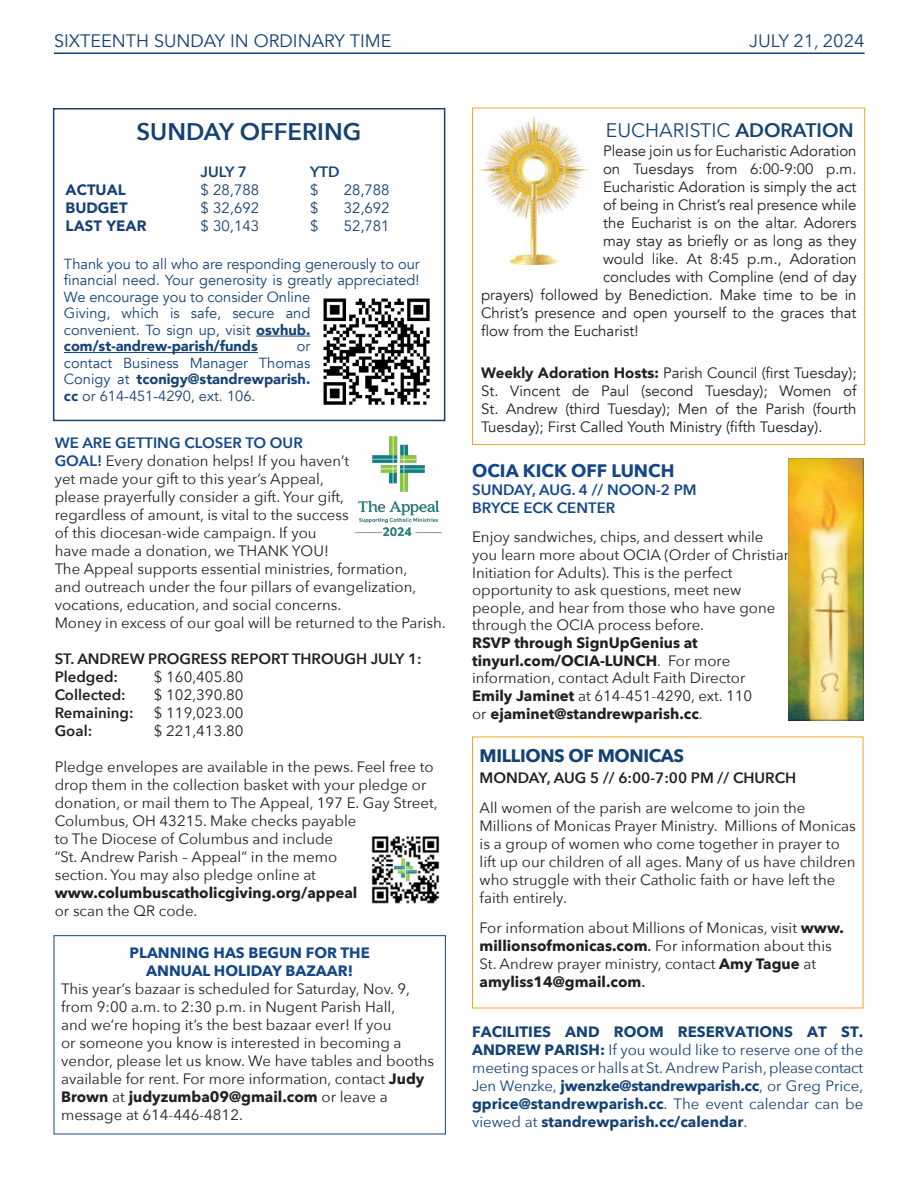
<style>
.page{position:relative;width:918px;height:1188px;background:#fff}
.page>*{position:absolute;margin:0;border:0;box-sizing:border-box;transform-origin:0 0}
.t1{font:600 24px "Avenir Next";color:#144274}
.t2{font:19.5px "Avenir Next";color:#144274}
.t3{font:18px "Avenir";color:#144274}
.t4{font:700 18px "Avenir Next";letter-spacing:-.02em;color:#144274}
.t5{font:700 18px "Avenir Next";color:#144789}
.t6{font:18px "Avenir Next";color:#144274}
.t7{font:15px/18px "Avenir Next";color:#231f20}
.Paragraph{font:15px/18px "Avenir";color:#231f20;text-align:justify}
.t8{font:15px/18px "Avenir Next";color:#144274;text-align:justify}
.t9{font:600 15px "Avenir Next";color:#231f20}
.t10{font:15px "Avenir";color:#144274}
.t11{font:700 15px "Avenir Next";color:#144789}
.t12{font:600 15px "Avenir Next";color:#144789}
.t13{font:900 15px "Avenir";color:#144274}
.t14{font:600 15px "Avenir Next";color:#144274}
.t15{font:14.7px/16.5px "Avenir";color:#144274}
.s1{font-weight:900}
.s2{font-weight:600;color:#144789}
.s3{font-weight:700}
.s4{font-weight:600}
.s5{font-weight:500}
</style>
<div class="page">
<hr style="left:54px;top:52px;width:811px;height:2px;background:#144274">
<img style="left:323px;top:298px;width:107px;height:107px">
<hr style="left:256px;top:336px;width:54px;height:1px;background:#144274">
<hr style="left:64px;top:352px;width:194px;height:1px;background:#144274">
<div style="left:53px;top:108px;width:392px;height:313px;border:2px solid #144274"></div>
<img style="left:480px;top:116px;width:108px;height:149px">
<div style="left:472px;top:108px;width:393px;height:337px;border:1px solid #eaaa20"></div>
<img style="left:356px;top:436px;width:85px;height:99px">
<img style="left:371px;top:836px;width:69px;height:68px">
<div style="left:789px;top:459px;width:75px;height:261px;background:#231f20;opacity:.5"></div>
<div style="left:54px;top:935px;width:392px;height:199px;border:1px solid #144789"></div>
<p class="t3" style="left:54px;top:30px;width:339px">SIXTEENTH SUNDAY IN ORDINARY TIME</p>
<p class="t6" style="left:749px;top:25px;width:117px">JULY 21, 2024</p>
<p class="t1" style="left:136px;top:111px;width:226px">SUNDAY OFFERING</p>
<p class="t14" style="left:201px;top:159px;width:48px">JULY 7</p>
<p class="t14" style="left:310px;top:159px;width:31px">YTD</p>
<p class="t13" style="left:66px;top:177px;width:62px">ACTUAL</p>
<p class="t10" style="left:201px;top:181px;width:60px">$ 28,788</p>
<p class="t10" style="left:310px;top:181px;width:10px">$</p>
<p class="t10" style="left:344px;top:181px;width:47px">28,788</p>
<p class="t13" style="left:66px;top:195px;width:63px">BUDGET</p>
<p class="t10" style="left:201px;top:199px;width:60px">$ 32,692</p>
<p class="t10" style="left:310px;top:199px;width:10px">$</p>
<p class="t10" style="left:344px;top:199px;width:47px">32,692</p>
<p class="t13" style="left:66px;top:213px;width:82px">LAST YEAR</p>
<p class="t10" style="left:201px;top:217px;width:60px">$ 30,143</p>
<p class="t10" style="left:310px;top:217px;width:10px">$</p>
<p class="t10" style="left:344px;top:217px;width:47px">52,781</p>
<p class="t15" style="left:64px;top:256px;width:357px">Thank you to all who are responding generously to our financial need. Your generosity is greatly appreciated!<br>We encourage you to consider Online<br>Giving, which is safe, secure and<br>convenient. To sign up, visit <span class="s1">osvhub. com/st-andrew-parish/funds</span></p>
<p class="t15" style="left:64px;top:338px;width:248px;text-align:justify;text-indent:233px">or contact Business Manager Thomas Conigy at <span class="s1">tconigy@standrewparish. cc</span> or 614-451-4290, ext. 106.</p>
<p class="t7" style="left:55px;top:433px;width:363px"><span class="s2">WE ARE GETTING CLOSER TO OUR<br>GOAL!</span> Every donation helps! If you haven’t<br>yet made your gift to this year’s Appeal,<br>please prayerfully consider a gift. Your gift, regardless of amount, is vital to the success<br>of this diocesan-wide campaign. If you<br>have made a donation, we THANK YOU!<br>The Appeal supports essential ministries, formation, and outreach under the four pillars of evangelization, vocations, education, and social concerns.</p>
<p class="t7" style="left:55px;top:613px;width:393px">Money in excess of our goal will be returned to the Parish.</p>
<p class="t9" style="left:55px;top:646px;width:369px">ST. ANDREW PROGRESS REPORT THROUGH JULY 1:</p>
<p class="t9" style="left:55px;top:664px;width:65px">Pledged:</p>
<p class="t7" style="left:154px;top:667px;width:91px">$ 160,405.80</p>
<p class="t9" style="left:55px;top:682px;width:73px">Collected:</p>
<p class="t7" style="left:154px;top:685px;width:91px">$ 102,390.80</p>
<p class="t9" style="left:55px;top:700px;width:80px">Remaining:</p>
<p class="t7" style="left:154px;top:703px;width:91px">$ 119,023.00</p>
<p class="t9" style="left:55px;top:718px;width:39px">Goal:</p>
<p class="t7" style="left:154px;top:721px;width:91px">$ 221,413.80</p>
<p class="t7" style="left:55px;top:757px;width:384px">Pledge envelopes are available in the pews. Feel free to drop them in the collection basket with your pledge or donation, or mail them to The Appeal, 197 E. Gay Street, Columbus, OH 43215. Make checks payable<br>to The Diocese of Columbus and include<br>“St. Andrew Parish – Appeal” in the memo<br>section. You may also pledge online at <span class="s3">www.columbuscatholicgiving.org/appeal<br></span>or scan the QR code.</p>
<p class="t11" style="left:130px;top:940px;width:242px">PLANNING HAS BEGUN FOR THE</p>
<p class="t11" style="left:146px;top:958px;width:208px">ANNUAL HOLIDAY BAZAAR!</p>
<p class="t7" style="left:61px;top:979px;width:375px">This year’s bazaar is scheduled for Saturday, Nov. 9, from 9:00 a.m. to 2:30 p.m. in Nugent Parish Hall,<br>and we’re hoping it’s the best bazaar ever! If you<br>or someone you know is interested in becoming a vendor, please let us know. We have tables and booths available for rent. For more information, contact <span class="s3">Judy Brown</span> at <span class="s3">judyzumba09@gmail.com</span> or leave a message at 614-446-4812.</p>
<p class="t2" style="left:606px;top:114px;width:249px">EUCHARISTIC <span class="s4">ADORATION</span></p>
<p class="Paragraph" style="left:603px;top:142px;width:255px">Please join us for Eucharistic Adoration</p>
<p class="Paragraph" style="left:603px;top:160px;width:255px">on Tuesdays from 6:00-9:00 p.m.</p>
<p class="Paragraph" style="left:603px;top:178px;width:255px">Eucharistic Adoration is simply the act</p>
<p class="Paragraph" style="left:603px;top:196px;width:255px">of being in Christ’s real presence while</p>
<p class="Paragraph" style="left:603px;top:214px;width:255px">the Eucharist is on the altar. Adorers</p>
<p class="Paragraph" style="left:603px;top:232px;width:255px">may stay as briefly or as long as they</p>
<p class="Paragraph" style="left:603px;top:250px;width:255px">would like. At 8:45 p.m., Adoration</p>
<p class="Paragraph" style="left:603px;top:268px;width:255px">concludes with Compline (end of day</p>
<p class="Paragraph" style="left:481px;top:286px;width:377px">prayers) followed by Benediction. Make time to be in</p>
<p class="Paragraph" style="left:481px;top:304px;width:377px">Christ’s presence and open yourself to the graces that</p>
<p class="Paragraph" style="left:481px;top:322px;width:159px">flow from the Eucharist!</p>
<p class="Paragraph" style="left:481px;top:364px;width:377px"><span class="s1">Weekly Adoration Hosts:</span> Parish Council (first Tuesday); St. Vincent de Paul (second Tuesday); Women of St. Andrew (third Tuesday); Men of the Parish (fourth Tuesday); First Called Youth Ministry (fifth Tuesday).</p>
<p class="t5" style="left:472px;top:455px;width:204px">OCIA KICK OFF LUNCH</p>
<p class="t12" style="left:472px;top:477px;width:226px">SUNDAY, AUG. 4 // NOON-2 PM</p>
<p class="t12" style="left:472px;top:495px;width:145px">BRYCE ECK CENTER</p>
<p class="t7" style="left:472px;top:528px;width:322px">Enjoy sandwiches, chips, and dessert while you learn more about OCIA (Order of Christian Initiation for Adults). This is the perfect opportunity to ask questions, meet new people, and hear from those who have gone through the OCIA process before.<br><span class="s3">RSVP through SignUpGenius at tinyurl.com/OCIA-LUNCH</span>. For more information, contact Adult Faith Director<br><span class="s3">Emily Jaminet</span> at 614-451-4290, ext. 110<br>or <span class="s3">ejaminet@standrewparish.cc</span>.</p>
<p class="t4" style="left:480px;top:740px;width:206px">MILLIONS OF MONICAS</p>
<p class="t9" style="left:480px;top:765px;width:318px">MONDAY, AUG 5 // 6:00-7:00 PM // CHURCH</p>
<p class="t7" style="left:480px;top:798px;width:378px">All women of the parish are welcome to join the Millions of Monicas Prayer Ministry. Millions of Monicas is a group of women who come together in prayer to lift up our children of all ages. Many of us have children who struggle with their Catholic faith or have left the faith entirely.</p>
<p class="t7" style="left:480px;top:918px;width:366px">For information about Millions of Monicas, visit <span class="s3">www. millionsofmonicas.com</span><span class="s5">.</span> For information about this St. Andrew prayer ministry, contact <span class="s3">Amy Tague</span> at <span class="s3">amyliss14@gmail.com</span><span class="s5">.</span></p>
<p class="t8" style="left:472px;top:1022px;width:393px"><span class="s3">FACILITIES AND ROOM RESERVATIONS AT ST.<br>ANDREW PARISH:</span> If you would like to reserve one of the meeting spaces or halls at St. Andrew Parish, please contact Jen Wenzke, <span class="s3">jwenzke@standrewparish.cc</span>, or Greg Price, <span class="s3">gprice@standrewparish.cc</span>. The event calendar can be viewed at <span class="s3">standrewparish.cc/calendar</span>.</p>
</div>
